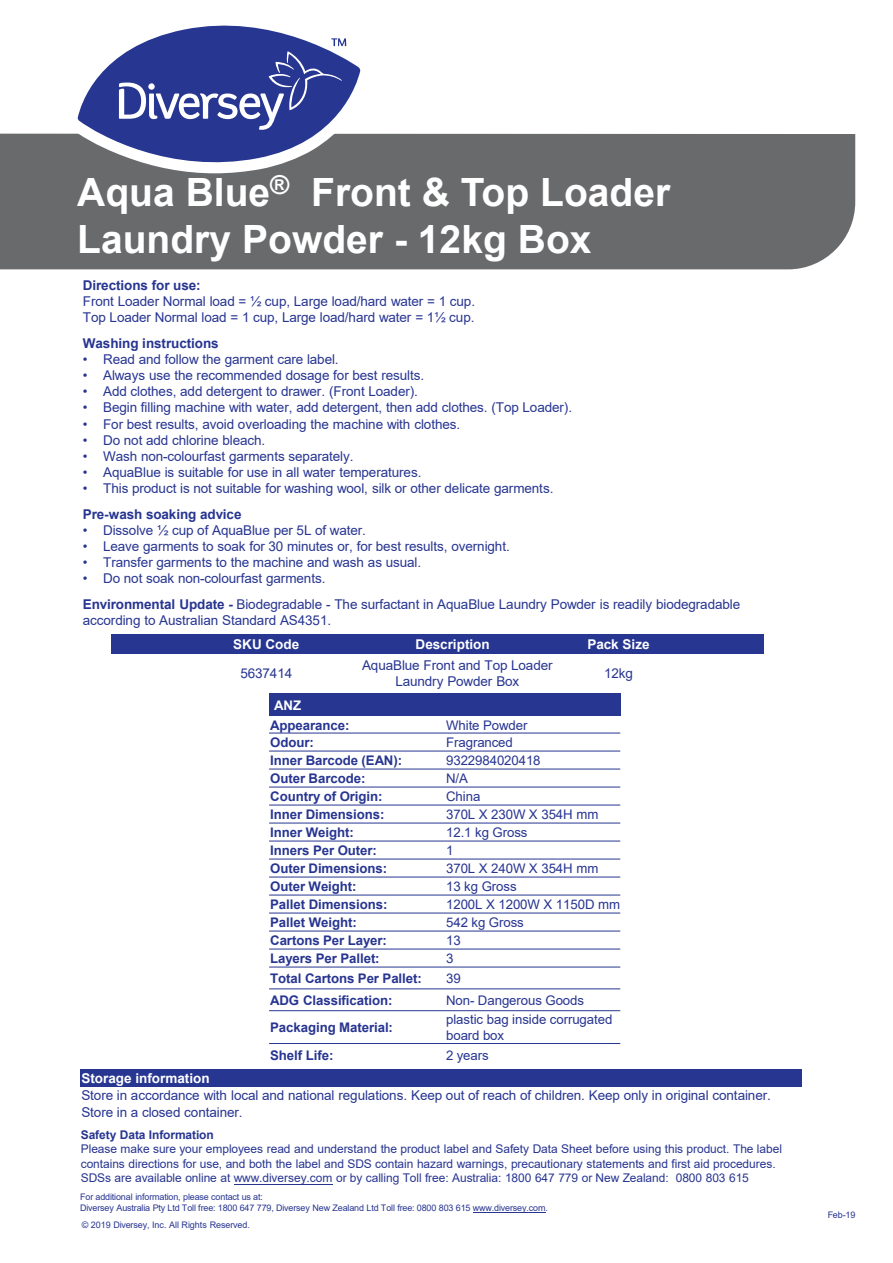
<style>
.page{position:relative;width:893px;height:1263px;background:#fff}
.page>*{position:absolute;margin:0;border:0;box-sizing:border-box;transform-origin:0 0}
.t1{font:700 39px/46.8px "Arial";color:#fff}
.t2{font:13.5px/16.2px "Arial";letter-spacing:-.01em;color:#273591}
.t3{font:700 13.5px "Arial";letter-spacing:-.005em;color:#273591}
.t4{font:700 13.5px "Arial";color:#fff}
.t5{font:700 13.2px "Arial";letter-spacing:-.005em;color:#273591}
.t6{font:13.2px/15.9px "Arial";letter-spacing:-.005em;color:#273591}
.t7{font:700 13.2px "Arial";color:#fff}
.t8{font:12px/14.4px "Arial";letter-spacing:-.005em;color:#273591}
.t9{font:700 12px "Arial";letter-spacing:-.005em;color:#273591}
.t10{font:9px/10.8px "Arial";letter-spacing:-.015em;color:#273591}
.s1{font-weight:700}
.s2{font-style:inherit}
</style>
<div class="page">
<div style="left:0;top:134px;width:855px;height:135px;background:#696a6c"></div>
<hr style="left:473px;top:1212px;width:72px;height:1px;background:#273591">
<svg style="left:58px;top:69px;width:317px;height:104px"></svg>
<svg style="left:77px;top:25px;width:283px;height:150px"></svg>
<svg style="left:119px;top:38px;width:227px;height:92px;background:#4c58a4"></svg>
<div style="left:269px;top:693px;width:176px;height:23px;background:#273691"></div>
<div style="left:445px;top:693px;width:175px;height:23px;background:#273691"></div>
<hr style="left:269px;top:733px;width:351px;height:1px;background:#273691">
<hr style="left:269px;top:751px;width:351px;height:1px;background:#273691">
<hr style="left:269px;top:769px;width:351px;height:1px;background:#273691">
<hr style="left:269px;top:787px;width:351px;height:1px;background:#273691">
<hr style="left:269px;top:805px;width:351px;height:1px;background:#273691">
<hr style="left:269px;top:823px;width:351px;height:1px;background:#273691">
<hr style="left:269px;top:841px;width:351px;height:1px;background:#273691">
<hr style="left:269px;top:859px;width:351px;height:1px;background:#273691">
<hr style="left:269px;top:877px;width:351px;height:1px;background:#273691">
<hr style="left:269px;top:895px;width:351px;height:1px;background:#273691">
<hr style="left:269px;top:913px;width:351px;height:1px;background:#273691">
<hr style="left:269px;top:931px;width:351px;height:1px;background:#273691">
<hr style="left:269px;top:949px;width:351px;height:1px;background:#273691">
<hr style="left:269px;top:967px;width:351px;height:1px;background:#273691">
<hr style="left:269px;top:988px;width:351px;height:1px;background:#273691">
<hr style="left:269px;top:1010px;width:351px;height:1px;background:#273691">
<hr style="left:269px;top:1043px;width:351px;height:1px;background:#273691">
<div style="left:111px;top:634px;width:79px;height:20px;background:#273691"></div>
<div style="left:190px;top:634px;width:18px;height:20px;background:#273691"></div>
<div style="left:208px;top:634px;width:116px;height:20px;background:#273691"></div>
<div style="left:324px;top:634px;width:257px;height:20px;background:#273691"></div>
<div style="left:581px;top:634px;width:74px;height:20px;background:#273691"></div>
<div style="left:655px;top:634px;width:33px;height:20px;background:#273691"></div>
<div style="left:688px;top:634px;width:75px;height:20px;background:#273691"></div>
<hr style="left:234px;top:1184px;width:98px;height:1px;background:#273591">
<div style="left:80px;top:1069px;width:721px;height:18px;background:#273691"></div>
<p class="t1" style="left:77px;top:169px;width:594px">Aqua Blue<sup>®</sup> Front &amp; Top Loader<br>Laundry Powder - 12kg Box</p>
<p class="t3" style="left:83px;top:276px;width:119px">Directions for use:</p>
<p class="t2" style="left:83px;top:293px;width:394px">Front Loader Normal load = ½ cup, Large load/hard water = 1 cup.</p>
<p class="t2" style="left:83px;top:310px;width:393px">Top Loader Normal load = 1 cup, Large load/hard water = 1½ cup.</p>
<p class="t3" style="left:83px;top:333px;width:137px">Washing instructions</p>
<p class="t2" style="left:83px;top:351px;width:257px">• Read and follow the garment care label.</p>
<p class="t2" style="left:83px;top:367px;width:343px">• Always use the recommended dosage for best results.</p>
<p class="t2" style="left:83px;top:383px;width:336px">• Add clothes, add detergent to drawer. (Front Loader).</p>
<p class="t2" style="left:83px;top:400px;width:490px">• Begin filling machine with water, add detergent, then add clothes. (Top Loader).</p>
<p class="t2" style="left:83px;top:416px;width:379px">• For best results, avoid overloading the machine with clothes.</p>
<p class="t2" style="left:83px;top:432px;width:184px">• Do not add chlorine bleach.</p>
<p class="t2" style="left:83px;top:448px;width:272px">• Wash non-colourfast garments separately.</p>
<p class="t2" style="left:83px;top:464px;width:340px">• AquaBlue is suitable for use in all water temperatures.</p>
<p class="t2" style="left:83px;top:481px;width:472px">• This product is not suitable for washing wool, silk or other delicate garments.</p>
<p class="t3" style="left:83px;top:504px;width:160px">Pre-wash soaking advice</p>
<p class="t2" style="left:83px;top:522px;width:284px">• Dissolve ½ cup of AquaBlue per 5L of water.</p>
<p class="t2" style="left:83px;top:538px;width:428px">• Leave garments to soak for 30 minutes or, for best results, overnight.</p>
<p class="t2" style="left:83px;top:554px;width:340px">• Transfer garments to the machine and wash as usual.</p>
<p class="t2" style="left:83px;top:571px;width:244px">• Do not soak non-colourfast garments.</p>
<p class="t2" style="left:83px;top:596px;width:659px"><span class="s1">Environmental Update -</span> Biodegradable - The surfactant in AquaBlue Laundry Powder is readily biodegradable according to Australian Standard AS4351.</p>
<p class="t4" style="left:233px;top:635px;width:68px">SKU Code</p>
<p class="t4" style="left:415px;top:635px;width:76px">Description</p>
<p class="t4" style="left:587px;top:635px;width:64px">Pack Size</p>
<p class="t2" style="left:240px;top:665px;width:53px">5637414</p>
<p class="t2" style="left:362px;top:657px;width:192px">AquaBlue Front and Top Loader</p>
<p class="t2" style="left:395px;top:673px;width:125px">Laundry Powder Box</p>
<p class="t2" style="left:604px;top:665px;width:30px">12kg</p>
<p class="t7" style="left:274px;top:696px;width:29px">ANZ</p>
<p class="t5" style="left:270px;top:716px;width:81px">Appearance:</p>
<p class="t6" style="left:446px;top:717px;width:83px">White Powder</p>
<p class="t5" style="left:270px;top:733px;width:45px">Odour:</p>
<p class="t6" style="left:446px;top:735px;width:68px">Fragranced</p>
<p class="t5" style="left:270px;top:751px;width:133px">Inner Barcode (EAN):</p>
<p class="t6" style="left:446px;top:753px;width:96px">9322984020418</p>
<p class="t5" style="left:270px;top:769px;width:97px">Outer Barcode:</p>
<p class="t6" style="left:446px;top:771px;width:23px">N/A</p>
<p class="t5" style="left:270px;top:787px;width:114px">Country of Origin:</p>
<p class="t6" style="left:446px;top:789px;width:36px">China</p>
<p class="t5" style="left:270px;top:805px;width:116px">Inner Dimensions:</p>
<p class="t6" style="left:446px;top:807px;width:154px">37<span class="s2">0</span>L X 23<span class="s2">0</span>W X 354H <span class="s2">mm</span></p>
<p class="t5" style="left:270px;top:823px;width:85px">Inner Weight:</p>
<p class="t6" style="left:446px;top:825px;width:83px">12.1 kg Gross</p>
<p class="t5" style="left:270px;top:841px;width:108px">Inners Per Outer:</p>
<p class="t6" style="left:446px;top:843px;width:9px">1</p>
<p class="t5" style="left:270px;top:859px;width:118px">Outer Dimensions:</p>
<p class="t6" style="left:446px;top:861px;width:154px">37<span class="s2">0</span>L X 24<span class="s2">0</span>W X 354H <span class="s2">m</span>m</p>
<p class="t5" style="left:270px;top:877px;width:88px">Outer Weight:</p>
<p class="t6" style="left:446px;top:879px;width:72px">13 kg Gross</p>
<p class="t5" style="left:270px;top:895px;width:119px">Pallet Dimensions:</p>
<p class="t6" style="left:446px;top:897px;width:175px">120<span class="s2">0</span>L X 120<span class="s2">0</span>W X 115<span class="s2">0</span>D <span class="s2">m</span>m</p>
<p class="t5" style="left:270px;top:913px;width:88px">Pallet Weight:</p>
<p class="t6" style="left:446px;top:915px;width:79px">5<span class="s2">42</span> kg Gross</p>
<p class="t5" style="left:270px;top:931px;width:118px">Cartons Per Layer:</p>
<p class="t6" style="left:446px;top:933px;width:16px">13</p>
<p class="t5" style="left:270px;top:949px;width:111px">Layers Per Pallet:</p>
<p class="t6" style="left:446px;top:951px;width:9px">3</p>
<p class="t5" style="left:270px;top:969px;width:153px">Total Cartons Per Pallet:</p>
<p class="t6" style="left:446px;top:970px;width:16px">39</p>
<p class="t5" style="left:270px;top:991px;width:124px">ADG Classification:</p>
<p class="t6" style="left:446px;top:993px;width:140px">Non- Dangerous Goods</p>
<p class="t5" style="left:270px;top:1018px;width:124px">Packaging Material:</p>
<p class="t6" style="left:446px;top:1012px;width:168px">plastic bag inside corrugated board box</p>
<p class="t5" style="left:270px;top:1046px;width:65px">Shelf Life:</p>
<p class="t6" style="left:446px;top:1047px;width:44px">2 years</p>
<p class="t4" style="left:81px;top:1069px;width:130px">Storage information</p>
<p class="t2" style="left:81px;top:1087px;width:691px">Store in accordance with local and national regulations. Keep out of reach of children. Keep only in original container.<br>Store in a closed container.</p>
<p class="t9" style="left:81px;top:1126px;width:134px">Safety Data Information</p>
<p class="t8" style="left:81px;top:1142px;width:702px">Please make sure your employees read and understand the product label and Safety Data Sheet before using this product. The label contains directions for use, and both the label and SDS contain hazard warnings, precautionary statements and first aid procedures.<br>SDSs are available online at www.diversey.com or by calling Toll free: Australia: 1800 647 779 or New Zealand: 0800 803 615</p>
<p class="t10" style="left:80px;top:1192px;width:469px">For additional information, please contact us at:<br>Diversey Australia Pty Ltd Toll free: 1800 647 779, Diversey New Zealand Ltd Toll free: 0800 803 615 www.diversey.com.</p>
<p class="t10" style="left:82px;top:1219px;width:170px">© 2019 Diversey, Inc. All Rights Reserved.</p>
<p class="t10" style="left:827px;top:1210px;width:29px">Feb-19</p>
</div>
